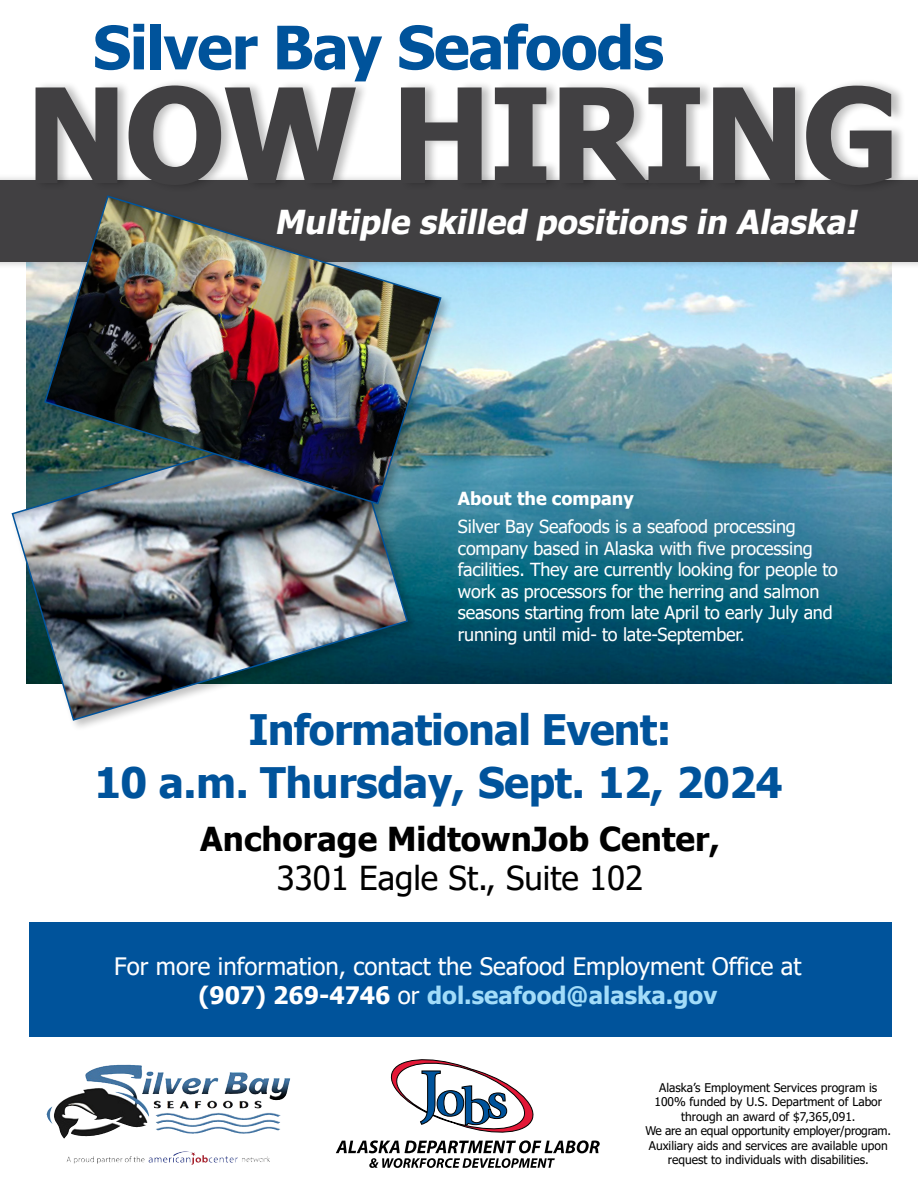
<style>
.page{position:relative;width:918px;height:1188px;background:#fff}
.page>*{position:absolute;margin:0;border:0;box-sizing:border-box;transform-origin:0 0}
.t1{font:700 131.4px "Tahoma";letter-spacing:-.02em;color:#414042}
.t2{font:700 60px "Tahoma";letter-spacing:-.02em;color:#00539b}
.t3{font:700 42px/52.8px "Tahoma";letter-spacing:-.02em;color:#00539b}
.t4{font:italic 700 33px "Tahoma";color:#fff}
.t5{font:700 33px "Tahoma";color:#000}
.t6{font:33px "Tahoma";color:#000}
.t7{font:24px/28.8px "Tahoma";color:#fff;text-align:center}
.t8{font:18px/21.6px "Tahoma";letter-spacing:-.01em;color:#fff}
.t9{font:700 18px "Tahoma";color:#fff}
.t10{font:12px/14.4px "Tahoma";color:#000;text-align:center}
.s1{font-weight:700}
.s2{font-weight:700;color:#a2dcf9}
</style>
<div class="page">
<img style="left:26px;top:270px;width:866px;height:413px">
<div style="left:0;top:173px;width:918px;height:97px;background:#000;opacity:.25"></div>
<div style="left:0;top:181px;width:918px;height:81px;background:#414042"></div>
<div style="left:34px;top:78px;width:872px;height:115px;background:#000;opacity:.25"></div>
<div style="left:29px;top:922px;width:862px;height:115px;background:#00539b"></div>
<div style="left:9px;top:412px;width:411px;height:321px;background:#000;opacity:.25"></div>
<img style="left:11px;top:413px;width:398px;height:309px">
<div style="left:42px;top:193px;width:411px;height:323px;background:#000;opacity:.25"></div>
<img style="left:43px;top:194px;width:399px;height:311px">
<svg style="left:336px;top:1060px;width:264px;height:108px"></svg>
<img style="left:85px;top:1065px;width:48px;height:31px">
<img style="left:173px;top:1151px;width:31px;height:11px">
<h2 class="t2" style="left:93px;top:5px;width:573px">Silver Bay Seafoods</h2>
<h1 class="t1" style="left:26px;top:43px;width:876px">NOW HIRING</h1>
<h3 class="t4" style="left:275px;top:199px;width:592px">Multiple skilled positions in Alaska!</h3>
<p class="t9" style="left:458px;top:485px;width:177px">About the company</p>
<p class="t8" style="left:458px;top:517px;width:382px">Silver Bay Seafoods is a seafood processing company based in Alaska with five processing facilities. They are currently looking for people to work as processors for the herring and salmon seasons starting from late April to early July and running until mid- to late-September.</p>
<h3 class="t3" style="left:94px;top:705px;width:690px;text-indent:154px">Informational Event:<br>10 a.m. Thursday, Sept. 12, 2024</h3>
<h3 class="t5" style="left:200px;top:816px;width:521px">Anchorage MidtownJob Center,</h3>
<h3 class="t6" style="left:277px;top:856px;width:368px">3301 Eagle St., Suite 102</h3>
<h3 class="t7" style="left:114px;top:954px;width:689px">For more information, contact the Seafood Employment Office at <span class="s1">(907) 269-4746</span> or <span class="s2">dol.seafood@alaska.gov</span></h3>
<p class="t10" style="left:646px;top:1081px;width:247px">Alaska’s Employment Services program is 100% funded by U.S. Department of Labor through an award of $7,365,091.<br>We are an equal opportunity employer/program.<br>Auxiliary aids and services are available upon request to individuals with disabilities.</p>
</div>
